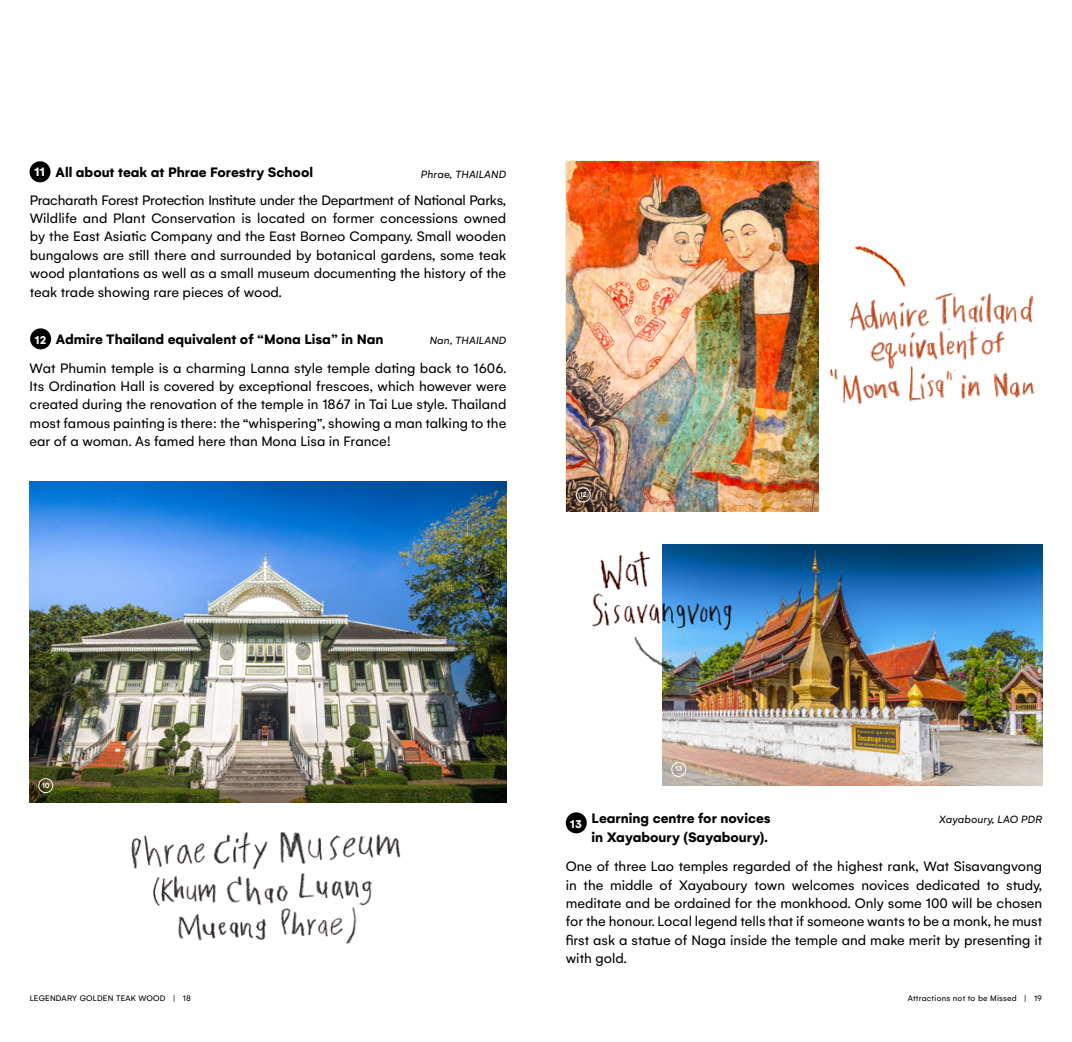
<style>
.page{position:relative;width:1072px;height:1042px;background:#fff}
.page>*{position:absolute;margin:0;border:0;box-sizing:border-box;transform-origin:0 0}
.t1{font:14.88px/18.4px "Gelion";color:#000;text-align:justify}
.t2{font:700 14.88px/18.4px "Gelion";color:#000}
.t3{font:700 13.12px "Gelion";color:#fff}
.t4{font:700 12.25px "Gelion";color:#fff}
.t5{font:italic 11.38px "Gelion";letter-spacing:.015em;color:#000}
.t6{font:8.75px "Gelion";letter-spacing:.025em;color:#000}
.t7{font:500 7.88px "Gelion";color:#fff}
</style>
<div class="page">
<div style="left:30px;top:161px;width:21px;height:21px;background:#000;border-radius:50%"></div>
<div style="left:30px;top:328px;width:21px;height:21px;background:#000;border-radius:50%"></div>
<div style="left:566px;top:812px;width:21px;height:21px;background:#000;border-radius:50%"></div>
<img style="left:662px;top:544px;width:380px;height:241px">
<img style="left:566px;top:161px;width:253px;height:350px">
<div style="left:576px;top:487px;width:14px;height:15px;border:1px solid #fff;border-radius:50%"></div>
<div style="left:671px;top:762px;width:15px;height:15px;border:1px solid #fff;border-radius:50%"></div>
<img style="left:600px;top:551px;width:51px;height:33px">
<img style="left:592px;top:584px;width:143px;height:58px">
<img style="left:30px;top:481px;width:476px;height:321px">
<svg style="left:854px;top:245px;width:52px;height:42px"></svg>
<img style="left:629px;top:628px;width:48px;height:51px">
<div style="left:38px;top:778px;width:15px;height:15px;border:1px solid #fff;border-radius:50%"></div>
<img style="left:830px;top:293px;width:205px;height:112px">
<img style="left:131px;top:832px;width:270px;height:112px">
<p class="t3" style="left:34px;top:163px;width:12px">11</p>
<p class="t2" style="left:56px;top:163px;width:259px">All about teak at Phrae Forestry School</p>
<p class="t5" style="left:421px;top:168px;width:87px">Phrae, THAILAND</p>
<p class="t1" style="left:30px;top:191px;width:478px">Pracharath Forest Protection Institute under the Department of National Parks, Wildlife and Plant Conservation is located on former concessions owned by the East Asiatic Company and the East Borneo Company. Small wooden bungalows are still there and surrounded by botanical gardens, some teak wood plantations as well as a small museum documenting the history of the teak trade showing rare pieces of wood.</p>
<p class="t4" style="left:34px;top:332px;width:13px">12</p>
<p class="t2" style="left:56px;top:330px;width:329px">Admire Thailand equivalent of “Mona Lisa” in Nan</p>
<p class="t5" style="left:430px;top:334px;width:78px">Nan, THAILAND</p>
<p class="t1" style="left:30px;top:358px;width:478px">Wat Phumin temple is a charming Lanna style temple dating back to 1606.<br>Its Ordination Hall is covered by exceptional frescoes, which however were created during the renovation of the temple in 1867 in Tai Lue style. Thailand most famous painting is there: the “whispering”, showing a man talking to the ear of a woman. As famed here than Mona Lisa in France!</p>
<p class="t7" style="left:580px;top:489px;width:9px">12</p>
<p class="t7" style="left:42px;top:780px;width:9px">10</p>
<p class="t7" style="left:675px;top:764px;width:9px">13</p>
<p class="t4" style="left:570px;top:816px;width:13px">13</p>
<p class="t2" style="left:591px;top:809px;width:181px">Learning centre for novices in Xayaboury (Sayaboury).</p>
<p class="t5" style="left:939px;top:812px;width:105px">Xayaboury, LAO PDR</p>
<p class="t1" style="left:566px;top:857px;width:478px">One of three Lao temples regarded of the highest rank, Wat Sisavangvong in the middle of Xayaboury town welcomes novices dedicated to study, meditate and be ordained for the monkhood. Only some 100 will be chosen for the honour. Local legend tells that if someone wants to be a monk, he must first ask a statue of Naga inside the temple and make merit by presenting it with gold.</p>
<p class="t6" style="left:30px;top:993px;width:163px">LEGENDARY GOLDEN TEAK WOOD | 18</p>
<p class="t6" style="left:907px;top:993px;width:136px">Attractions not to be Missed | 19</p>
</div>
